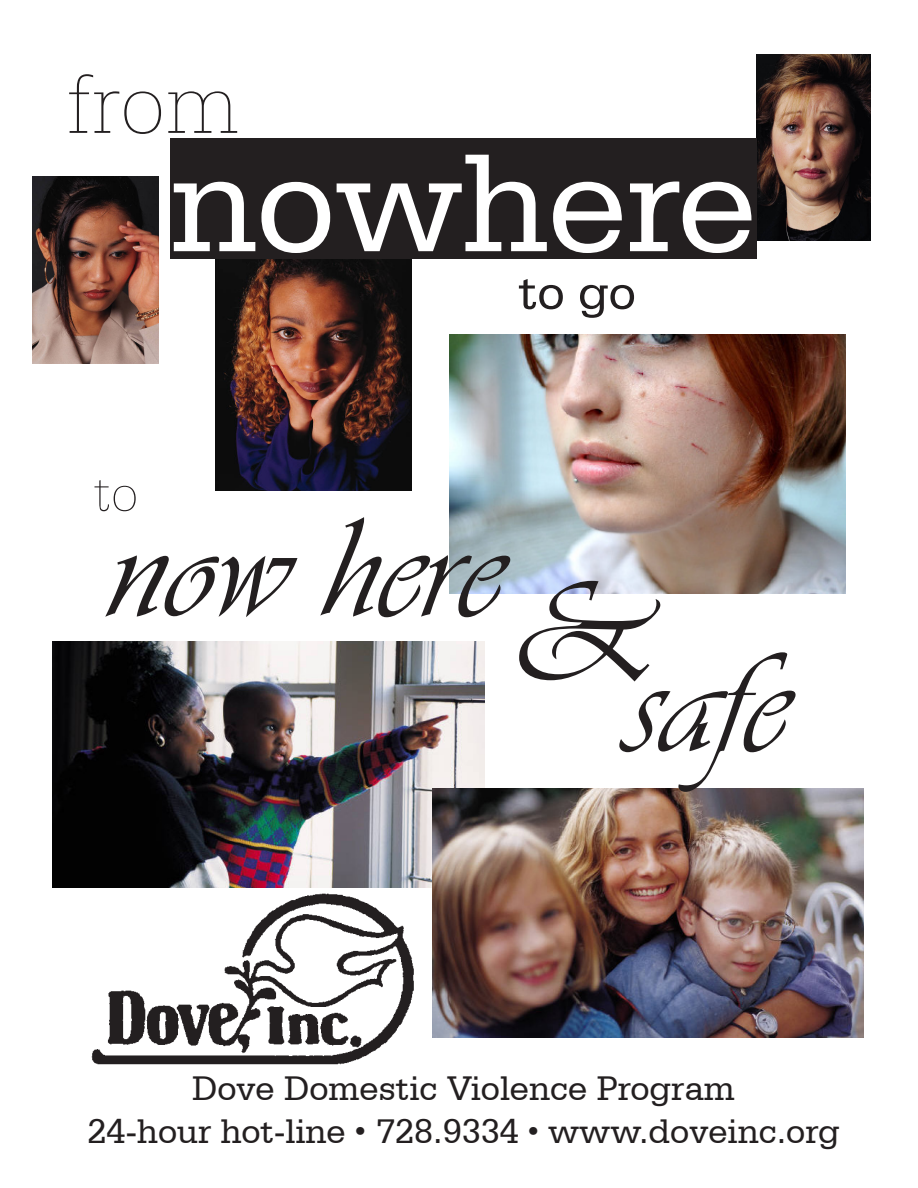
<style>
.page{position:relative;width:918px;height:1188px;background:#fff}
.page>*{position:absolute;margin:0;border:0;box-sizing:border-box;transform-origin:0 0}
.t1{font:148.5px "Vivaldii";color:#231f20}
.t2{font:148.5px "Serifa BT";letter-spacing:-.005em;color:#fff}
.t3{font:100 90px "Serifa BT";color:#231f20}
.t4{font:100 54px "Serifa BT";color:#231f20}
.t5{font:51px "Serifa BT";color:#231f20}
.t6{font:36px "Serifa BT";color:#231f20}
.s1{font-family:"Hobo Std"}
</style>
<div class="page">
<img style="left:216px;top:259px;width:196px;height:232px">
<img style="left:32px;top:177px;width:126px;height:186px">
<img style="left:757px;top:54px;width:113px;height:186px">
<img style="left:52px;top:642px;width:432px;height:245px">
<img style="left:432px;top:788px;width:432px;height:249px">
<img style="left:91px;top:893px;width:323px;height:172px">
<img style="left:450px;top:335px;width:396px;height:259px">
<div style="left:170px;top:138px;width:587px;height:121px;background:#231f20"></div>
<p class="t3" style="left:66px;top:52px;width:175px">from</p>
<p class="t2" style="left:170px;top:114px;width:588px">nowhere</p>
<p class="t5" style="left:519px;top:262px;width:118px">to go</p>
<p class="t4" style="left:93px;top:462px;width:46px">to</p>
<p class="t1" style="left:106px;top:482px;width:396px">now here</p>
<p class="t1" style="left:515px;top:545px;width:137px">&amp;</p>
<p class="t1" style="left:626px;top:617px;width:199px">safe</p>
<p class="t6" style="left:192px;top:1067px;width:544px">Dove Domestic Violence Program</p>
<p class="t6" style="left:87px;top:1110px;width:754px">24-hour hot-line <span class="s1">·</span> 728.9334 <span class="s1">·</span> www.doveinc.org</p>
</div>
